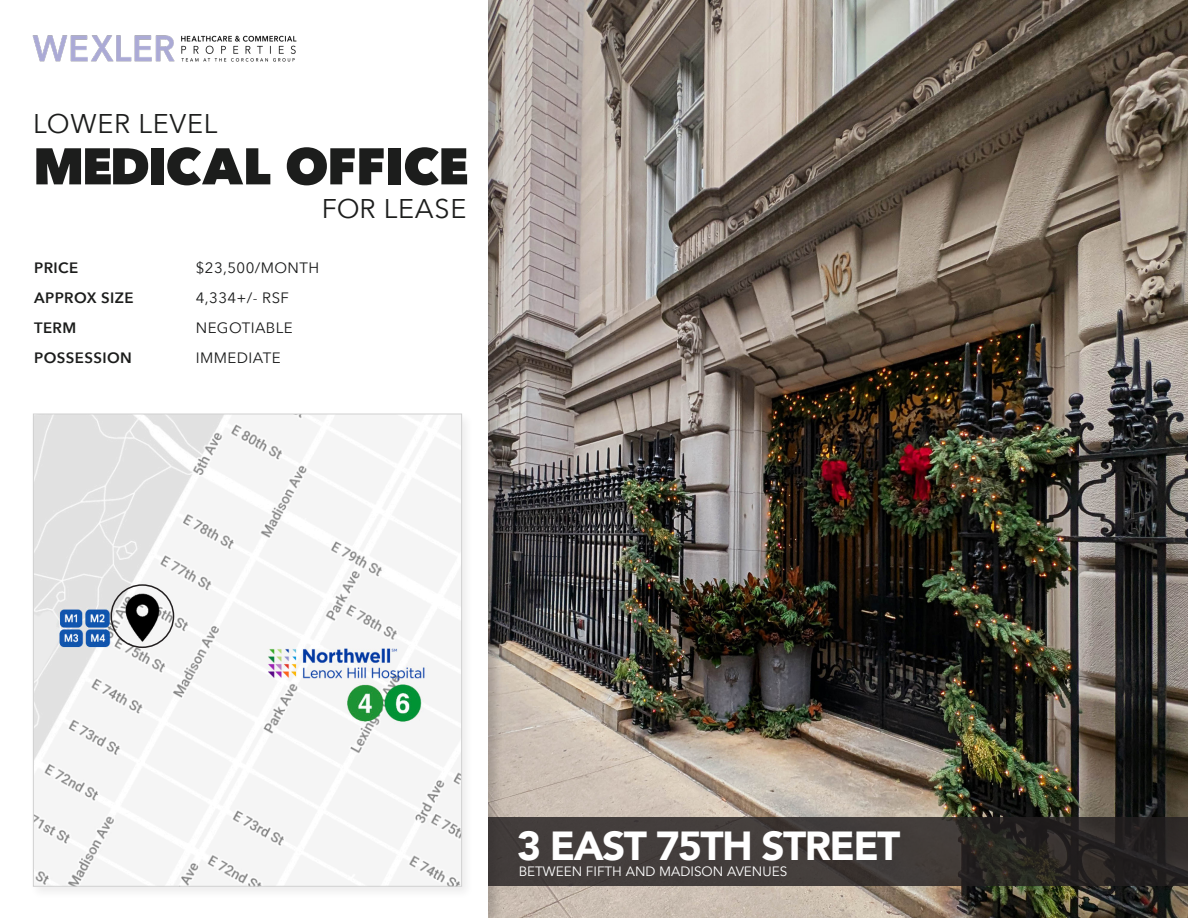
<style>
.page{position:relative;width:1188px;height:918px;background:#fff}
.page>*{position:absolute;margin:0;border:0;box-sizing:border-box;transform-origin:0 0}
.t1{font:800 51px "Avenir Next";letter-spacing:-.015em;color:#1c1d1c}
.WexSet1__Address_Line_1_Main{font:900 40.5px "Avenir";letter-spacing:-.04em;color:#fff}
.t2{font:27px "Avenir Next";letter-spacing:.025em;color:#1c1d1c}
.WexSet1__Property_Facts_Desc_Right{font:15px/30px "Avenir Next";letter-spacing:.025em;color:#1a1b1b}
.WexSet1__Propert_Facts_Title_Left{font:600 15px/30px "Avenir Next";letter-spacing:.025em;color:#1c1d1c}
.WexSet1__Address_Line_2{font:13.5px "Avenir";color:#fff}
</style>
<div class="page">
<img style="left:503px;top:0;width:685px;height:918px">
<div style="left:0;top:0;width:503px;height:918px;background:#231f20;opacity:.2"></div>
<div style="left:1px;top:0;width:487px;height:918px;background:#fff"></div>
<svg style="left:489px;top:817px;width:699px;height:68px;background:#393432"></svg>
<img style="left:32px;top:35px;width:265px;height:27px">
<div style="left:29px;top:411px;width:445px;height:489px;background:#231f20;opacity:.08"></div>
<img style="left:35px;top:416px;width:425px;height:469px">
<div style="left:111px;top:584px;width:63px;height:64px;border:2px solid #231f20;border-radius:50%"></div>
<p class="t2" style="left:33px;top:101px;width:186px">LOWER LEVEL</p>
<p class="t1" style="left:33px;top:135px;width:437px">MEDICAL OFFICE</p>
<p class="WexSet1__Propert_Facts_Title_Left" style="left:34px;top:252px;width:101px">PRICE<br>APPROX SIZE<br>TERM<br>POSSESSION</p>
<p class="t2" style="left:322px;top:186px;width:146px">FOR LEASE</p>
<p class="WexSet1__Property_Facts_Desc_Right" style="left:196px;top:252px;width:125px">$23,500/MONTH</p>
<p class="WexSet1__Property_Facts_Desc_Right" style="left:196px;top:282px;width:98px">4,334+/- RSF<br>NEGOTIABLE</p>
<p class="WexSet1__Property_Facts_Desc_Right" style="left:196px;top:342px;width:86px">IMMEDIATE</p>
<p class="WexSet1__Address_Line_1_Main" style="left:517px;top:811px;width:385px">3 EAST 75TH STREET</p>
<p class="WexSet1__Address_Line_2" style="left:519px;top:864px;width:270px">BETWEEN FIFTH AND MADISON AVENUES</p>
</div>
